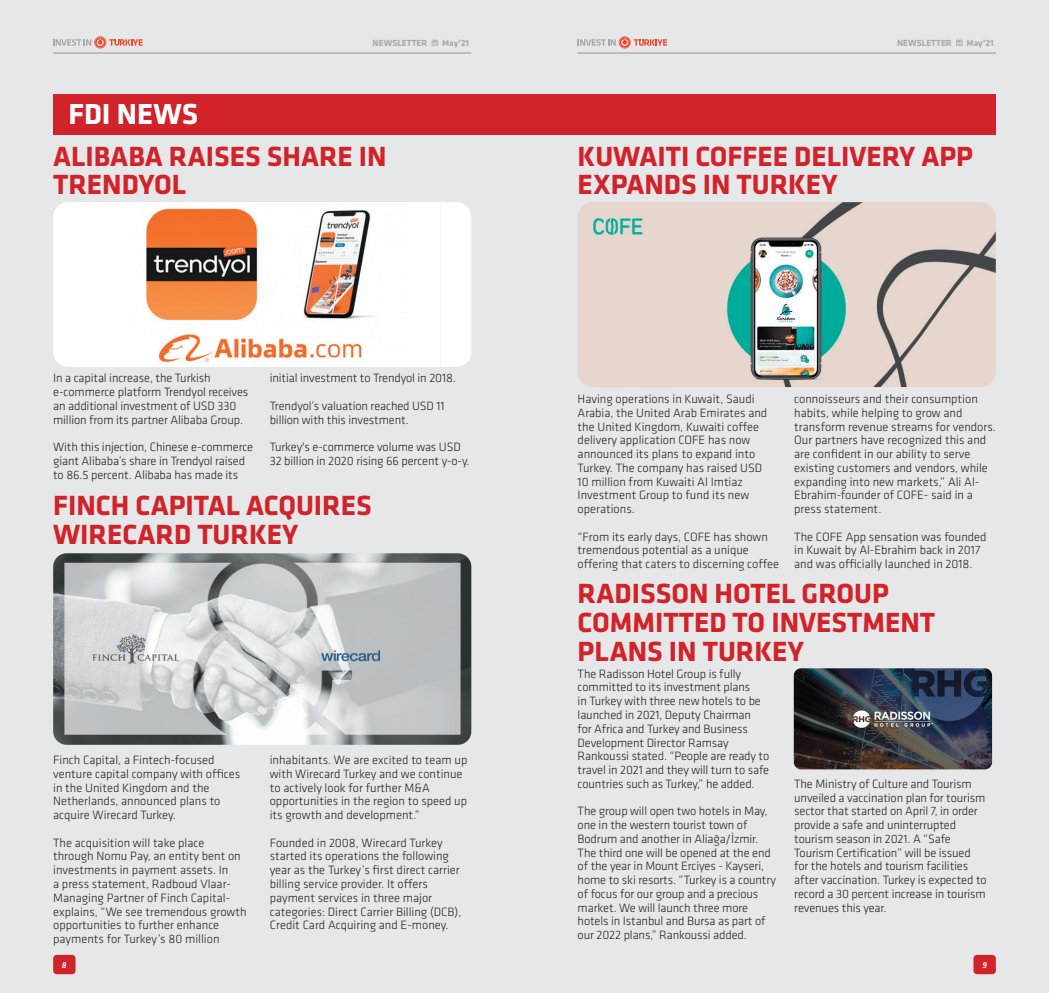
<style>
.page{position:relative;width:1049px;height:993px;background:#fff}
.page>*{position:absolute;margin:0;border:0;box-sizing:border-box;transform-origin:0 0}
.t1{font:700 30px "Klavika";color:#fff}
.t2{font:700 28.75px/28.8px "Klavika";color:#d1232a}
.t3{font:300 12.5px/13.8px "Klavika";letter-spacing:-.005em;color:#231f20}
.t4{font:700 9.12px "Klavika";color:#a8a9ad}
.t5{font:italic 500 8.75px "Klavika";color:#fff}
</style>
<div class="page">
<div style="left:0;top:0;width:1049px;height:992px;background:#e6e7e9"></div>
<div style="left:53px;top:954px;width:23px;height:19px;background:#d1232a;border-radius:4px"></div>
<div style="left:973px;top:954px;width:23px;height:19px;background:#d1232a;border-radius:4px"></div>
<img style="left:794px;top:668px;width:198px;height:101px">
<div style="left:53px;top:202px;width:418px;height:164px;background:#fff;border-radius:15px"></div>
<img style="left:146px;top:208px;width:228px;height:154px">
<img style="left:53px;top:553px;width:418px;height:191px">
<img style="left:578px;top:202px;width:418px;height:185px">
<div style="left:53px;top:94px;width:942px;height:40px;background:#d1232a"></div>
<svg style="left:53px;top:36px;width:90px;height:12px"></svg>
<hr style="left:578px;top:53px;width:418px;height:1px;background:#939598">
<hr style="left:53px;top:53px;width:418px;height:1px;background:#939598">
<svg style="left:578px;top:36px;width:89px;height:12px"></svg>
<svg style="left:432px;top:39px;width:6px;height:7px"></svg>
<svg style="left:956px;top:39px;width:6px;height:7px"></svg>
<h1 class="t1" style="left:68px;top:97px;width:131px">FDI NEWS</h1>
<p class="t4" style="left:373px;top:38px;width:56px">NEWSLETTER</p>
<p class="t4" style="left:442px;top:38px;width:29px">May’21</p>
<p class="t4" style="left:897px;top:38px;width:56px">NEWSLETTER</p>
<p class="t4" style="left:966px;top:38px;width:29px">May’21</p>
<h2 class="t2" style="left:53px;top:142px;width:335px">ALIBABA RAISES SHARE IN<br>TRENDYOL</h2>
<p class="t3" style="left:53px;top:371px;width:197px">In a capital increase, the Turkish e-commerce platform Trendyol receives an additional investment of USD 330 million from its partner Alibaba Group.</p>
<p class="t3" style="left:53px;top:440px;width:202px">With this injection, Chinese e-commerce giant Alibaba’s share in Trendyol raised to 86.5 percent. Alibaba has made its</p>
<p class="t3" style="left:270px;top:371px;width:188px">initial investment to Trendyol in 2018.</p>
<p class="t3" style="left:270px;top:399px;width:176px">Trendyol’s valuation reached USD 11 billion with this investment.</p>
<p class="t3" style="left:270px;top:440px;width:201px">Turkey's e-commerce volume was USD<br>32 billion in 2020 rising 66 percent y-o-y.</p>
<h2 class="t2" style="left:53px;top:491px;width:320px">FINCH CAPITAL ACQUIRES<br>WIRECARD TURKEY</h2>
<p class="t3" style="left:53px;top:753px;width:189px">Finch Capital, a Fintech-focused venture capital company with offices in the United Kingdom and the<br>Netherlands, announced plans to acquire Wirecard Turkey.</p>
<p class="t3" style="left:53px;top:835px;width:195px">The acquisition will take place through Nomu Pay, an entity bent on investments in payment assets. In<br>a press statement, Radboud Vlaar-Managing Partner of Finch Capital&shy;explains, “We see tremendous growth opportunities to further enhance payments for Turkey’s 80 million</p>
<p class="t3" style="left:270px;top:753px;width:199px">inhabitants. We are excited to team up with Wirecard Turkey and we continue to actively look for further M&amp;A opportunities in the region to speed up its growth and development.”</p>
<p class="t3" style="left:270px;top:835px;width:193px">Founded in 2008, Wirecard Turkey started its operations the following year as the Turkey’s first direct carrier billing service provider. It offers payment services in three major categories: Direct Carrier Billing (DCB), Credit Card Acquiring and E-money.</p>
<h2 class="t2" style="left:578px;top:142px;width:397px">KUWAITI COFFEE DELIVERY APP<br>EXPANDS IN TURKEY</h2>
<p class="t3" style="left:578px;top:392px;width:191px">Having operations in Kuwait, Saudi<br>Arabia, the United Arab Emirates and the United Kingdom, Kuwaiti coffee delivery application COFE has now announced its plans to expand into<br>Turkey. The company has raised USD<br>10 million from Kuwaiti Al Imtiaz<br>Investment Group to fund its new operations.</p>
<p class="t3" style="left:578px;top:529px;width:203px">“From its early days, COFE has shown tremendous potential as a unique offering that caters to discerning coffee</p>
<p class="t3" style="left:794px;top:392px;width:203px">connoisseurs and their consumption habits, while helping to grow and transform revenue streams for vendors.<br>Our partners have recognized this and are confident in our ability to serve existing customers and vendors, while expanding into new markets,” Ali Al-Ebrahim-founder of COFE- said in a press statement.</p>
<p class="t3" style="left:794px;top:529px;width:194px">The COFE App sensation was founded in Kuwait by Al-Ebrahim back in 2017 and was officially launched in 2018.</p>
<h2 class="t2" style="left:578px;top:579px;width:359px">RADISSON HOTEL GROUP<br>COMMITTED TO INVESTMENT<br>PLANS IN TURKEY</h2>
<p class="t3" style="left:578px;top:666px;width:193px">The Radisson Hotel Group is fully committed to its investment plans<br>in Turkey with three new hotels to be launched in 2021, Deputy Chairman<br>for Africa and Turkey and Business Development Director Ramsay Rankoussi stated. “People are ready to travel in 2021 and they will turn to safe countries such as Turkey,” he added.</p>
<p class="t3" style="left:578px;top:804px;width:200px">The group will open two hotels in May, one in the western tourist town of Bodrum and another in Aliağa/İzmir.<br>The third one will be opened at the end of the year in Mount Erciyes - Kayseri, home to ski resorts. “Turkey is a country of focus for our group and a precious market. We will launch three more hotels in Istanbul and Bursa as part of our 2022 plans,” Rankoussi added.</p>
<p class="t3" style="left:794px;top:776px;width:194px">The Ministry of Culture and Tourism unveiled a vaccination plan for tourism sector that started on April 7, in order provide a safe and uninterrupted tourism season in 2021. A “Safe Tourism Certification” will be issued for the hotels and tourism facilities after vaccination. Turkey is expected to record a 30 percent increase in tourism revenues this year.</p>
<p class="t5" style="left:62px;top:959px;width:6px">8</p>
<p class="t5" style="left:982px;top:959px;width:6px">9</p>
</div>
